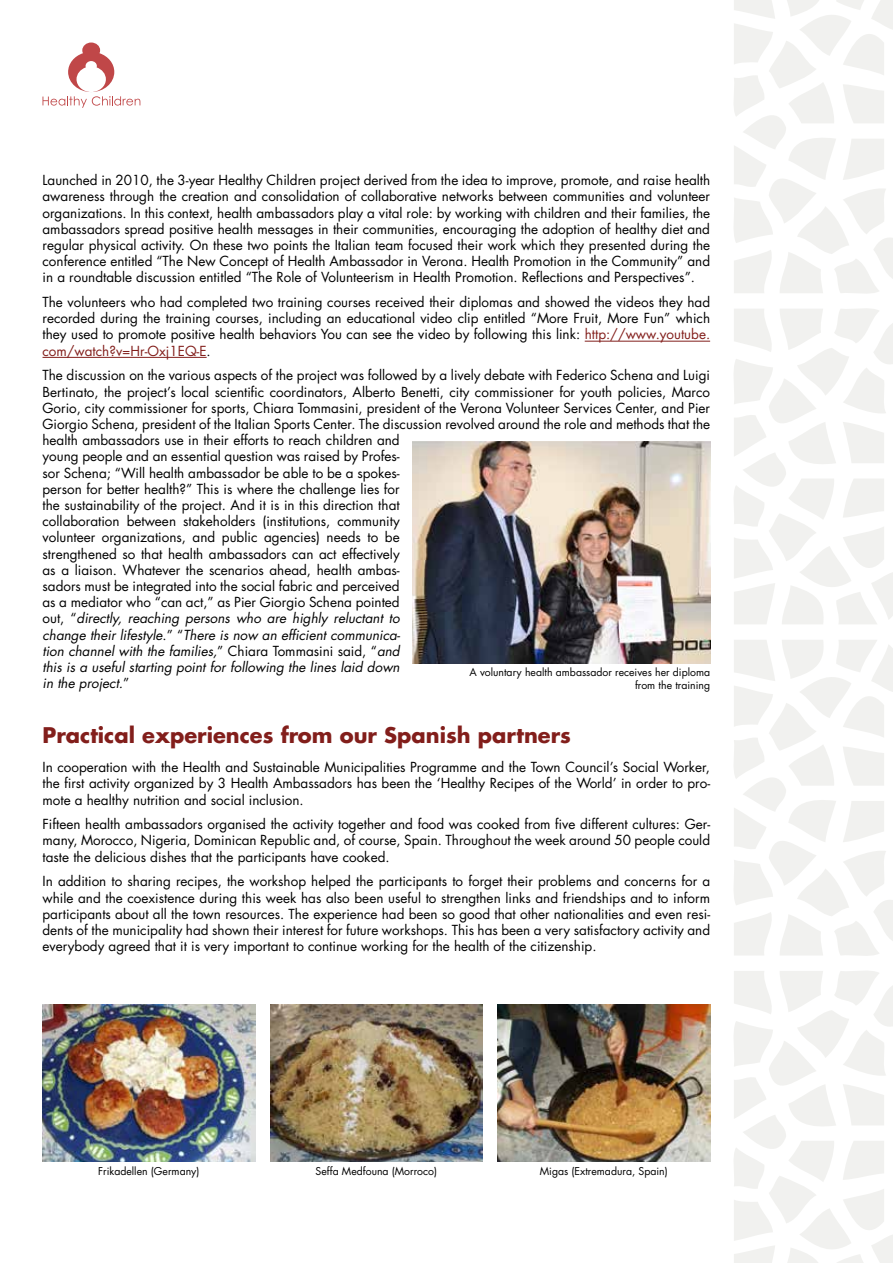
<style>
.page{position:relative;width:893px;height:1263px;background:#fff}
.page>*{position:absolute;margin:0;border:0;box-sizing:border-box;transform-origin:0 0}
.t1{font:700 21px "Futura LT";color:#821e1b}
.t2{font:13.5px/16.2px "Futura LT";color:#000;text-align:justify}
.t3{font:10.5px/12.6px "Futura LT";color:#000;text-align:right}
.s1{color:#821e1b}
.s2{font-style:italic}
</style>
<div class="page">
<svg style="left:43px;top:43px;width:97px;height:65px"></svg>
<svg style="left:734px;top:0;width:159px;height:294px"></svg>
<svg style="left:734px;top:308px;width:159px;height:316px"></svg>
<svg style="left:734px;top:640px;width:159px;height:316px"></svg>
<svg style="left:734px;top:971px;width:159px;height:292px"></svg>
<hr style="left:585px;top:341px;width:125px;height:1px;background:#821e1b">
<hr style="left:43px;top:357px;width:164px;height:1px;background:#821e1b">
<img style="left:412px;top:441px;width:298px;height:223px">
<img style="left:43px;top:1004px;width:212px;height:158px">
<img style="left:270px;top:1004px;width:213px;height:158px">
<img style="left:497px;top:1004px;width:213px;height:158px">
<p class="t2" style="left:43px;top:172px;width:669px">Launched in 2010, the 3-year Healthy Children project derived from the idea to improve, promote, and raise health awareness through the creation and consolidation of collaborative networks between communities and volunteer organizations. In this context, health ambassadors play a vital role: by working with children and their families, the ambassadors spread positive health messages in their communities, encouraging the adoption of healthy diet and regular physical activity. On these two points the Italian team focused their work which they presented during the conference entitled “The New Concept of Health Ambassador in Verona. Health Promotion in the Community” and in a roundtable discussion entitled “The Role of Volunteerism in Health Promotion. Reflections and Perspectives”.</p>
<p class="t2" style="left:43px;top:294px;width:669px">The volunteers who had completed two training courses received their diplomas and showed the videos they had recorded during the training courses, including an educational video clip entitled “More Fruit, More Fun” which they used to promote positive health behaviors You can see the video by following this link: <span class="s1">http://www.youtube. com/watch?v=Hr-Oxj1EQ-E</span>.</p>
<p class="t2" style="left:43px;top:367px;width:669px;text-align:left">The discussion on the various aspects of the project was followed by a lively debate with Federico Schena and Luigi Bertinato, the project’s local scientific coordinators, Alberto Benetti, city commissioner for youth policies, Marco Gorio, city commissioner for sports, Chiara Tommasini, president of the Verona Volunteer Services Center, and Pier Giorgio Schena, president of the Italian Sports Center. The discussion revolved around the role and methods that the health ambassadors use in their efforts to reach children and<br>young people and an essential question was raised by Profes-<br>sor Schena; “Will health ambassador be able to be a spokes-<br>person for better health?” This is where the challenge lies for<br>the sustainability of the project. And it is in this direction that<br>collaboration between stakeholders (institutions, community<br>volunteer organizations, and public agencies) needs to be<br>strengthened so that health ambassadors can act effectively<br>as a liaison. Whatever the scenarios ahead, health ambas-<br>sadors must be integrated into the social fabric and perceived<br>as a mediator who “can act,” as Pier Giorgio Schena pointed<br>out, “<span class="s2">directly, reaching persons who are highly reluctant to<br>change their lifestyle</span>.” “<span class="s2">There is now an efficient communica-<br>tion channel with the families,</span>” Chiara Tommasini said, “<span class="s2">and<br>this is a useful starting point for following the lines laid down<br>in the project.</span>”</p>
<h1 class="t1" style="left:43px;top:721px;width:530px">Practical experiences from our Spanish partners</h1>
<p class="t2" style="left:43px;top:759px;width:669px">In cooperation with the Health and Sustainable Municipalities Programme and the Town Council’s Social Worker, the first activity organized by 3 Health Ambassadors has been the ‘Healthy Recipes of the World’ in order to pro&shy;mote a healthy nutrition and social inclusion.</p>
<p class="t2" style="left:43px;top:816px;width:669px">Fifteen health ambassadors organised the activity together and food was cooked from five different cultures: Ger&shy;many, Morocco, Nigeria, Dominican Republic and, of course, Spain. Throughout the week around 50 people could taste the delicious dishes that the participants have cooked.</p>
<p class="t2" style="left:43px;top:873px;width:669px">In addition to sharing recipes, the workshop helped the participants to forget their problems and concerns for a while and the coexistence during this week has also been useful to strengthen links and friendships and to inform participants about all the town resources. The experience had been so good that other nationalities and even resi&shy;dents of the municipality had shown their interest for future workshops. This has been a very satisfactory activity and everybody agreed that it is very important to continue working for the health of the citizenship.</p>
<p class="t3" style="left:469px;top:666px;width:242px">A voluntary health ambassador receives her diploma from the training</p>
<p class="t3" style="left:98px;top:1164px;width:103px">Frikadellen (Germany)</p>
<p class="t3" style="left:316px;top:1164px;width:123px">Seffa Medfouna (Morroco)</p>
<p class="t3" style="left:540px;top:1164px;width:129px">Migas (Extremadura, Spain)</p>
</div>
